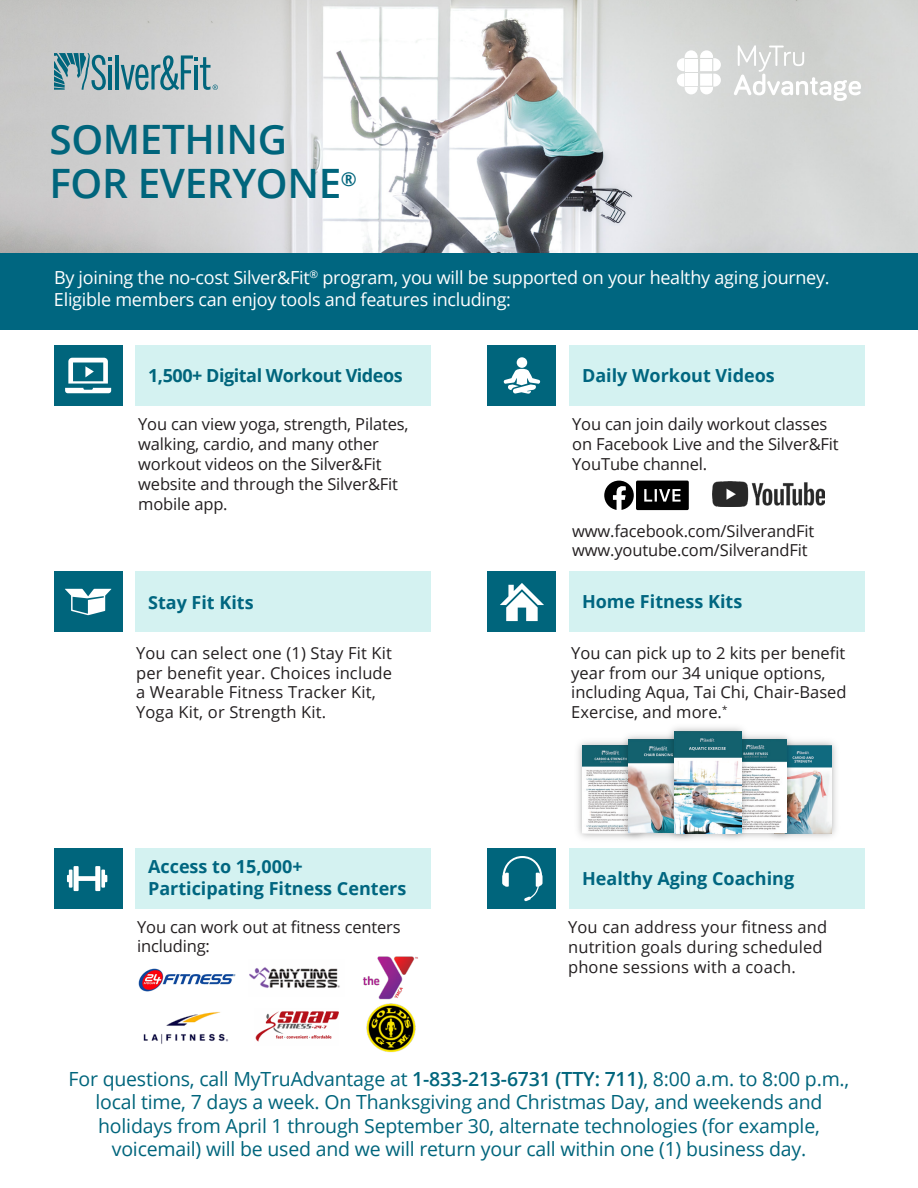
<style>
.page{position:relative;width:918px;height:1188px;background:#fff}
.page>*{position:absolute;margin:0;border:0;box-sizing:border-box;transform-origin:0 0}
.t1{font:600 40.5px/44.1px "Open Sans";letter-spacing:-.01em;color:#00657c}
.CTA{font:19.5px/23.4px "Open Sans";letter-spacing:-.01em;color:#00657c;text-align:center}
.Reversed_Body_Copy{font:18px/21.6px "Open Sans";letter-spacing:-.015em;color:#fff}
.Subhead{font:700 18px/21.6px "Open Sans";color:#006680}
.Secondary_Headline{font:700 18px "Open Sans";letter-spacing:-.025em;color:#00657c}
.Body_Copy{font:16.5px/19.8px "Open Sans";letter-spacing:-.01em;color:#231f20}
.Body_Copy-2{font:16.5px/19.8px "Open Sans";letter-spacing:.01em;color:#231f20}
.s1{font-weight:600}
</style>
<div class="page">
<img style="left:0;top:0;width:918px;height:253px">
<hr style="left:115px;top:55px;width:4px;height:35px;background:#00657c">
<svg style="left:54px;top:53px;width:58px;height:37px;background:#749fa9"></svg>
<svg style="left:121px;top:55px;width:97px;height:35px;background:#8cadb5"></svg>
<div style="left:0;top:253px;width:918px;height:77px;background:#006680"></div>
<svg style="left:734px;top:45px;width:127px;height:56px"></svg>
<svg style="left:677px;top:50px;width:44px;height:44px"></svg>
<div style="left:700px;top:59px;width:12px;height:12px;background:#fff"></div>
<svg style="left:54px;top:345px;width:68px;height:61px;background:#2c7f92"></svg>
<div style="left:135px;top:345px;width:296px;height:61px;background:#d4f2f1"></div>
<svg style="left:54px;top:572px;width:68px;height:60px;background:#247b8e"></svg>
<div style="left:135px;top:572px;width:296px;height:60px;background:#d4f2f1"></div>
<svg style="left:54px;top:848px;width:68px;height:61px;background:#1e778b"></svg>
<div style="left:135px;top:848px;width:296px;height:61px;background:#d4f2f1"></div>
<img style="left:138px;top:968px;width:98px;height:24px">
<img style="left:249px;top:967px;width:91px;height:21px">
<img style="left:363px;top:956px;width:55px;height:44px">
<img style="left:143px;top:1012px;width:85px;height:32px">
<img style="left:255px;top:1011px;width:84px;height:31px">
<img style="left:366px;top:1003px;width:50px;height:50px">
<svg style="left:488px;top:345px;width:68px;height:61px;background:#22798d"></svg>
<div style="left:569px;top:345px;width:296px;height:61px;background:#d4f2f1"></div>
<div style="left:636px;top:481px;width:53px;height:29px;background:#000;border-radius:2px"></div>
<svg style="left:644px;top:489px;width:37px;height:13px"></svg>
<svg style="left:604px;top:481px;width:30px;height:29px"></svg>
<img style="left:712px;top:481px;width:112px;height:25px">
<svg style="left:488px;top:572px;width:68px;height:60px"></svg>
<div style="left:569px;top:572px;width:296px;height:60px;background:#d4f2f1"></div>
<img style="left:798px;top:741px;width:38px;height:97px">
<img style="left:798px;top:745px;width:34px;height:88px">
<img style="left:582px;top:745px;width:35px;height:88px">
<img style="left:617px;top:734px;width:46px;height:107px">
<img style="left:628px;top:739px;width:35px;height:94px">
<img style="left:752px;top:735px;width:46px;height:104px">
<img style="left:752px;top:740px;width:34px;height:93px">
<img style="left:663px;top:727px;width:89px;height:113px">
<img style="left:674px;top:732px;width:67px;height:101px">
<svg style="left:488px;top:848px;width:68px;height:61px;background:#137085"></svg>
<div style="left:569px;top:848px;width:296px;height:61px;background:#d4f2f1"></div>
<h1 class="t1" style="left:49px;top:117px;width:309px">SOMETHING<br>FOR EVERYONE<sup>®</sup></h1>
<p class="Reversed_Body_Copy" style="left:54px;top:267px;width:777px">By joining the no-cost Silver&amp;Fit<sup>®</sup> program, you will be supported on your healthy aging journey.<br>Eligible members can enjoy tools and features including:</p>
<h2 class="Secondary_Headline" style="left:148px;top:363px;width:256px">1,500+ Digital Workout Videos</h2>
<p class="Body_Copy" style="left:138px;top:414px;width:272px">You can view yoga, strength, Pilates, walking, cardio, and many other workout videos on the Silver&amp;Fit website and through the Silver&amp;Fit mobile app.</p>
<h2 class="Subhead" style="left:148px;top:591px;width:107px">Stay Fit Kits</h2>
<p class="Body_Copy-2" style="left:136px;top:643px;width:258px">You can select one (1) Stay Fit Kit per benefit year. Choices include a Wearable Fitness Tracker Kit,<br>Yoga Kit, or Strength Kit.</p>
<h2 class="Subhead" style="left:148px;top:856px;width:260px">Access to 15,000+<br>Participating Fitness Centers</h2>
<p class="Body_Copy" style="left:137px;top:916px;width:265px">You can work out at fitness centers including:</p>
<h2 class="Subhead" style="left:582px;top:364px;width:194px">Daily Workout Videos</h2>
<p class="Body_Copy" style="left:572px;top:414px;width:268px">You can join daily workout classes on Facebook Live and the Silver&amp;Fit<br>YouTube channel.</p>
<p class="Body_Copy" style="left:572px;top:520px;width:244px">www.facebook.com/SilverandFit www.youtube.com/SilverandFit</p>
<h2 class="Subhead" style="left:582px;top:590px;width:162px">Home Fitness Kits</h2>
<p class="Body_Copy" style="left:571px;top:643px;width:277px">You can pick up to 2 kits per benefit year from our 34 unique options, including Aqua, Tai Chi, Chair-Based<br>Exercise, and more.<sup>*</sup></p>
<h2 class="Subhead" style="left:582px;top:867px;width:214px">Healthy Aging Coaching</h2>
<p class="Body_Copy-2" style="left:568px;top:917px;width:261px">You can address your fitness and nutrition goals during scheduled phone sessions with a coach.</p>
<p class="CTA" style="left:69px;top:1067px;width:782px">For questions, call MyTruAdvantage at <span class="s1">1-833-213-6731 (TTY: 711)</span>, 8:00 a.m. to 8:00 p.m., local time, 7 days a week. On Thanksgiving and Christmas Day, and weekends and holidays from April 1 through September 30, alternate technologies (for example, voicemail) will be used and we will return your call within one (1) business day.</p>
</div>
